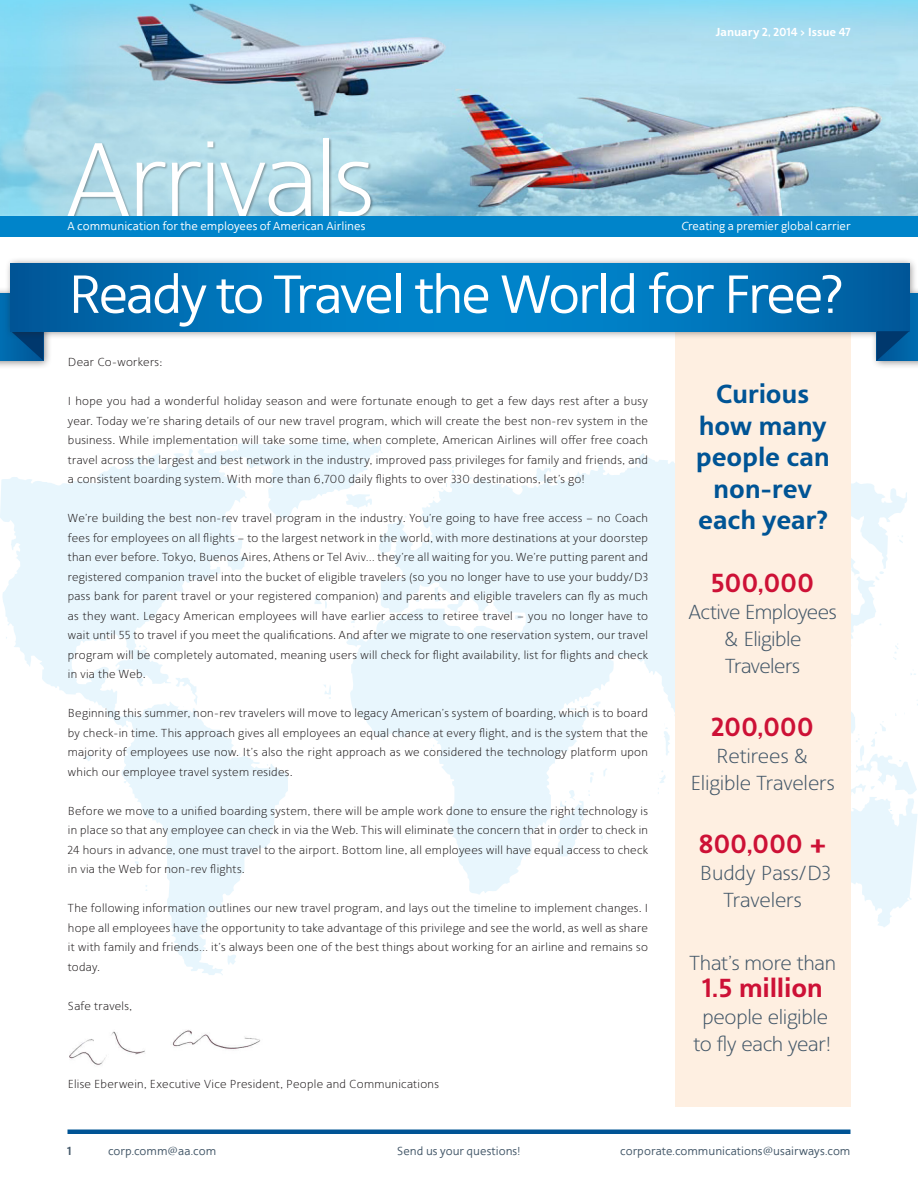
<style>
.page{position:relative;width:918px;height:1188px;background:#fff}
.page>*{position:absolute;margin:0;border:0;box-sizing:border-box;transform-origin:0 0}
.t1{font:300 108px "American Sans";letter-spacing:-.02em;color:#fff}
.Body_copy_arr{font:55.5px "American Sans";letter-spacing:-.045em;color:#fff}
.t2{font:700 27px/31.5px "American Sans";letter-spacing:-.005em;color:#005495;text-align:center}
.t3{font:700 27px "American Sans";letter-spacing:-.01em;color:#cd1136}
.t4{font:300 21px/27px "American Sans";letter-spacing:-.01em;color:#445869;text-align:center}
.t5{font:300 12px/19.5px "American Sans";letter-spacing:.025em;color:#231f20;text-align:justify}
.t6{font:12px "American Sans";color:#fff}
.t7{font:12px "American Sans";color:#445869}
.t8{font:700 12px "American Sans";color:#fff}
.t9{font:700 12px "American Sans";color:#445869}
.s1{font-style:italic}
</style>
<div class="page">
<hr style="left:68px;top:1130px;width:782px;height:4px;background:#005495">
<img style="left:0;top:0;width:918px;height:216px">
<div style="left:67px;top:138px;width:307px;height:82px;background:#231f20;opacity:.35"></div>
<div style="left:0;top:216px;width:918px;height:20px;background:#0084ca"></div>
<svg style="left:0;top:440px;width:381px;height:535px"></svg>
<svg style="left:206px;top:446px;width:4px;height:3px"></svg>
<svg style="left:188px;top:448px;width:5px;height:10px"></svg>
<svg style="left:346px;top:449px;width:561px;height:446px;fill:#e8f6fd"></svg>
<svg style="left:440px;top:458px;width:7px;height:8px"></svg>
<svg style="left:553px;top:464px;width:11px;height:7px"></svg>
<svg style="left:204px;top:486px;width:4px;height:3px"></svg>
<svg style="left:345px;top:493px;width:27px;height:16px"></svg>
<div style="left:141px;top:506px;width:49px;height:47px;background:#e8f6fd"></div>
<svg style="left:198px;top:499px;width:16px;height:19px"></svg>
<svg style="left:233px;top:535px;width:5px;height:3px"></svg>
<svg style="left:898px;top:535px;width:6px;height:8px"></svg>
<svg style="left:497px;top:574px;width:44px;height:21px"></svg>
<svg style="left:416px;top:597px;width:4px;height:5px"></svg>
<svg style="left:314px;top:595px;width:13px;height:14px"></svg>
<svg style="left:557px;top:571px;width:29px;height:41px"></svg>
<svg style="left:485px;top:611px;width:12px;height:8px"></svg>
<svg style="left:515px;top:613px;width:7px;height:7px"></svg>
<svg style="left:350px;top:620px;width:5px;height:8px"></svg>
<svg style="left:137px;top:677px;width:7px;height:11px"></svg>
<svg style="left:323px;top:685px;width:9px;height:14px"></svg>
<svg style="left:175px;top:677px;width:23px;height:31px"></svg>
<svg style="left:566px;top:707px;width:9px;height:3px"></svg>
<svg style="left:590px;top:702px;width:10px;height:8px"></svg>
<svg style="left:663px;top:723px;width:8px;height:33px"></svg>
<svg style="left:83px;top:749px;width:11px;height:12px"></svg>
<svg style="left:430px;top:744px;width:4px;height:14px"></svg>
<svg style="left:443px;top:766px;width:4px;height:4px"></svg>
<svg style="left:603px;top:766px;width:4px;height:11px"></svg>
<svg style="left:267px;top:764px;width:6px;height:6px"></svg>
<svg style="left:589px;top:772px;width:5px;height:11px"></svg>
<svg style="left:658px;top:770px;width:8px;height:24px"></svg>
<svg style="left:850px;top:570px;width:68px;height:358px"></svg>
<svg style="left:556px;top:789px;width:34px;height:70px"></svg>
<svg style="left:599px;top:835px;width:11px;height:5px"></svg>
<svg style="left:247px;top:850px;width:4px;height:5px"></svg>
<svg style="left:134px;top:857px;width:6px;height:8px"></svg>
<svg style="left:145px;top:885px;width:3px;height:6px"></svg>
<svg style="left:227px;top:953px;width:11px;height:12px"></svg>
<img style="left:69px;top:1030px;width:192px;height:35px">
<div style="left:675px;top:327px;width:175px;height:780px;background:#feefe1"></div>
<div style="left:0;top:293px;width:43px;height:68px;background:#006cb0"></div>
<div style="left:5px;top:257px;width:913px;height:113px;background:#231f20;opacity:.51"></div>
<svg style="left:909px;top:293px;width:9px;height:68px"></svg>
<svg style="left:11px;top:264px;width:898px;height:67px;background:#0073b8"></svg>
<svg style="left:877px;top:331px;width:32px;height:30px"></svg>
<p class="t8" style="left:716px;top:25px;width:136px">January 2, 2014 &gt; Issue 47</p>
<p class="t1" style="left:68px;top:120px;width:309px">Arrivals</p>
<p class="t6" style="left:68px;top:219px;width:299px">A communication for the employees of American Airlines</p>
<p class="t6" style="left:681px;top:219px;width:171px"><span class="s1">C</span>reating a premier global carrier</p>
<p class="t6" style="left:77px;top:219px;width:340px">joint merger communication for employees of the new American</p>
<p class="Body_copy_arr" style="left:68px;top:262px;width:777px">Ready to Travel the World for Free?</p>
<p class="t5" style="left:68px;top:352px;width:96px">Dear Co-workers:</p>
<p class="t5" style="left:68px;top:391px;width:582px">I hope you had a wonderful holiday season and were fortunate enough to get a few days rest after a busy year. Today we’re sharing details of our new travel program, which will create the best non-rev system in the business. While implementation will take some time, when complete, American Airlines will offer free coach travel across the largest and best network in the industry, improved pass privileges for family and friends, and a consistent boarding system. With more than 6,700 daily flights to over 330 destinations, let’s go!</p>
<p class="t5" style="left:68px;top:508px;width:582px">We’re building the best non-rev travel program in the industry. You’re going to have free access – no Coach fees for employees on all flights – to the largest network in the world, with more destinations at your doorstep than ever before. Tokyo, Buenos Aires, Athens or Tel Aviv… they’re all waiting for you. We’re putting parent and registered companion travel into the bucket of eligible travelers (so you no longer have to use your buddy/D3 pass bank for parent travel or your registered companion) and parents and eligible travelers can fly as much as they want. Legacy American employees will have earlier access to retiree travel – you no longer have to wait until 55 to travel if you meet the qualifications. And after we migrate to one reservation system, our travel program will be completely automated, meaning users will check for flight availability, list for flights and check in via the Web.</p>
<p class="t5" style="left:68px;top:703px;width:582px">Beginning this summer, non-rev travelers will move to legacy American’s system of boarding, which is to board by check-in time. This approach gives all employees an equal chance at every flight, and is the system that the majority of employees use now. It’s also the right approach as we considered the technology platform upon which our employee travel system resides.</p>
<p class="t5" style="left:68px;top:801px;width:582px">Before we move to a unified boarding system, there will be ample work done to ensure the right technology is in place so that any employee can check in via the Web. This will eliminate the concern that in order to check in 24 hours in advance, one must travel to the airport. Bottom line, all employees will have equal access to check in via the Web for non-rev flights.</p>
<p class="t5" style="left:68px;top:898px;width:582px">The following information outlines our new travel program, and lays out the timeline to implement changes. I hope all employees have the opportunity to take advantage of this privilege and see the world, as well as share it with family and friends… it’s always been one of the best things about working for an airline and remains so today.</p>
<p class="t5" style="left:68px;top:996px;width:66px">Safe travels,</p>
<p class="t5" style="left:68px;top:1074px;width:373px">Elise Eberwein, Executive Vice President, People and Communications</p>
<p class="t2" style="left:696px;top:380px;width:136px">Curious how many people can non-rev each year?</p>
<p class="t3" style="left:711px;top:568px;width:105px">500,000</p>
<p class="t4" style="left:689px;top:599px;width:149px">Active Employees &amp; Eligible<br>Travelers</p>
<p class="t3" style="left:712px;top:712px;width:104px">200,000</p>
<p class="t4" style="left:691px;top:743px;width:146px">Retirees &amp;<br>Eligible Travelers</p>
<p class="t3" style="left:699px;top:829px;width:129px">800,000 +</p>
<p class="t4" style="left:700px;top:860px;width:132px">Buddy Pass/D3<br>Travelers</p>
<p class="t4" style="left:689px;top:950px;width:148px">That’s more than</p>
<p class="t3" style="left:703px;top:973px;width:122px">1.5 million</p>
<p class="t4" style="left:694px;top:1004px;width:140px">people eligible to fly each year!</p>
<p class="t9" style="left:68px;top:1144px;width:6px">1</p>
<p class="t7" style="left:108px;top:1144px;width:110px">corp.comm@aa.com</p>
<p class="t7" style="left:397px;top:1144px;width:125px">Send us your questions!</p>
<p class="t7" style="left:620px;top:1144px;width:232px">corporate.communications@usairways.com</p>
</div>
